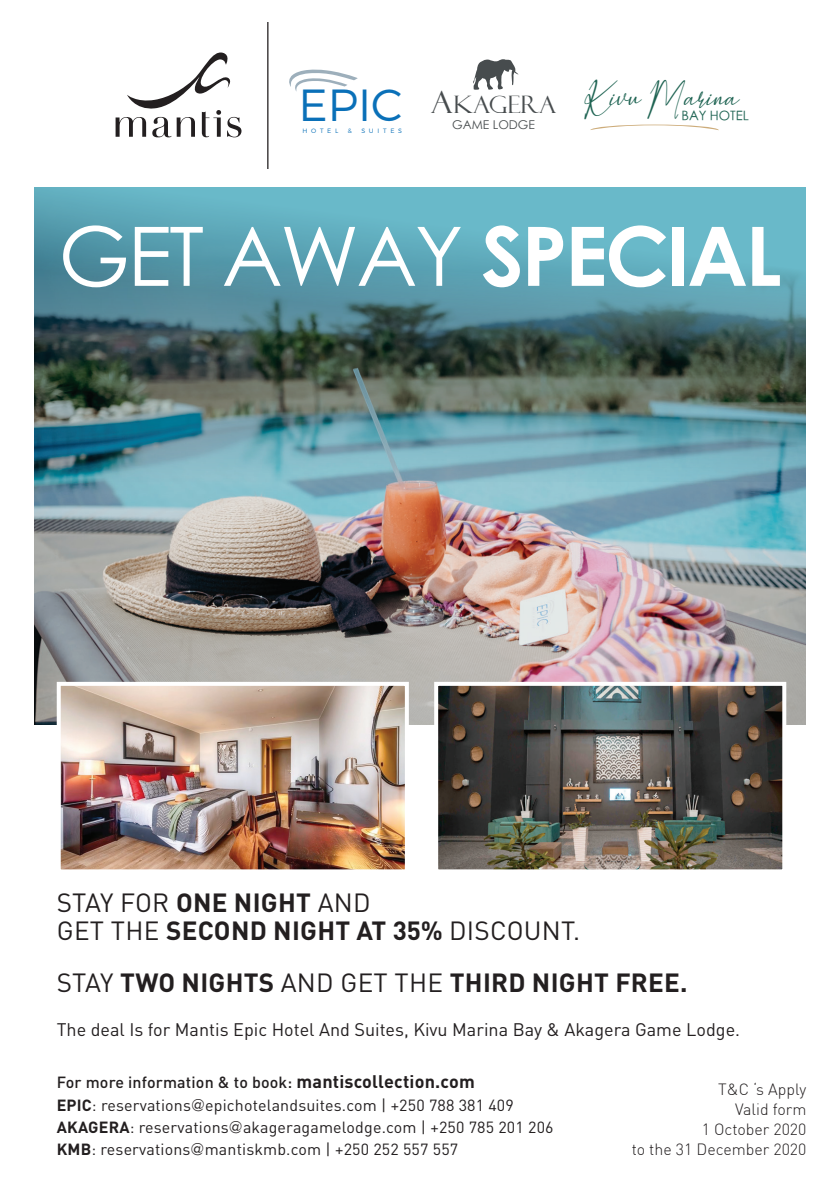
<style>
.page{position:relative;width:840px;height:1191px;background:#fff}
.page>*{position:absolute;margin:0;border:0;box-sizing:border-box;transform-origin:0 0}
.t1{font:82px "Century Gothic";letter-spacing:-.03em;color:#fff}
.t2{font:300 45px "Montserrat";color:#0a70b8}
.t3{font:26px/28px "DINOT";letter-spacing:.005em;color:#231f20}
.t4{font:700 26px "DINOT";letter-spacing:.01em;color:#231f20}
.t5{font:25.2px "Hearth Stone";color:#1f6453}
.t6{font:24px "Felix Titling";color:#474c4e}
.t7{font:18px "DINOT";color:#231f20}
.t8{font:16px/22px "DINOT";letter-spacing:.01em;color:#231f20}
.t9{font:300 16px/20px "DIN";color:#231f20;text-align:right}
.t10{font:300 13.2px "ST Heiti TC";color:#1f6453}
.t11{font:12.2px "Century Gothic";color:#474c4e}
.t12{font:300 6.2px "Montserrat";letter-spacing:.6em;color:#0a70b8}
.s1{font-size:31px}
.s2{font-weight:700}
.s3{font-weight:400}
.s4{font-weight:500}
.s5{font-weight:700;font-size:18px}
.s6{font-family:"Century Gothic"}
</style>
<div class="page">
<img style="left:34px;top:482px;width:771px;height:242px">
<svg style="left:115px;top:52px;width:126px;height:85px"></svg>
<svg style="left:289px;top:70px;width:68px;height:22px"></svg>
<svg style="left:590px;top:125px;width:128px;height:5px"></svg>
<svg style="left:473px;top:59px;width:45px;height:31px"></svg>
<hr style="left:267px;top:23px;width:1px;height:145px;background:#231f20">
<img style="left:62px;top:687px;width:341px;height:181px">
<div style="left:57px;top:682px;width:351px;height:191px;border:4px solid #fff"></div>
<img style="left:439px;top:687px;width:341px;height:181px">
<div style="left:434px;top:682px;width:351px;height:191px;border:4px solid #fff"></div>
<img style="left:34px;top:187px;width:771px;height:295px">
<h2 class="t2" style="left:298px;top:70px;width:105px">EPIC</h2>
<p class="t12" style="left:302px;top:126px;width:37px">HOTEL</p>
<p class="t12" style="left:347px;top:126px;width:6px">&amp;</p>
<p class="t12" style="left:361px;top:126px;width:42px">SUITES</p>
<h3 class="t6" style="left:431px;top:91px;width:126px"><span class="s1">A</span>KAGERA</h3>
<p class="t11" style="left:452px;top:116px;width:84px">GAME LODGE</p>
<h3 class="t5" style="left:589px;top:84px;width:151px">Kivu Marina</h3>
<p class="t10" style="left:681px;top:105px;width:69px">BAY HOTEL</p>
<h1 class="t1" style="left:58px;top:199px;width:724px">GET AWAY <span class="s2">SPECIAL</span></h1>
<h3 class="t3" style="left:57px;top:888px;width:524px">Stay for <span class="s2">ONE NIGHT</span> and<br>get the <span class="s2">SECOND NIGHT AT 35%</span> discount.</h3>
<h3 class="t4" style="left:57px;top:965px;width:631px"><span class="s3">Stay</span> TWO NIGHTS <span class="s3">and get the</span> THIRD NIGHT FREE.</h3>
<p class="t7" style="left:57px;top:1018px;width:684px">The deal Is for Mantis Epic Hotel And Suites, Kivu Marina Bay &amp; Akagera Game Lodge.</p>
<p class="t8" style="left:57px;top:1071px;width:458px"><span class="s4">For more information &amp; to book:</span> <span class="s5">MANTISCOLLECTION.COM<br></span><span class="s2">EPIC</span>: reservations<span class="s6">@</span>epichotelandsuites.com | +250 788 381 409<br><span class="s2">AKAGERA</span></p>
<p class="t9" style="left:631px;top:1078px;width:176px">T&amp;C ‘s Apply<br>Valid form<br>1 October 2020<br>to the 31 December 2020</p>
<p class="t8" style="left:57px;top:1115px;width:498px;text-indent:73px">: reservations<span class="s6">@</span>akageragamelodge.com | +250 785 201 206<br><span class="s2">KMB</span>: reservations<span class="s6">@</span>mantiskmb.com | +250 252 557 557</p>
</div>
